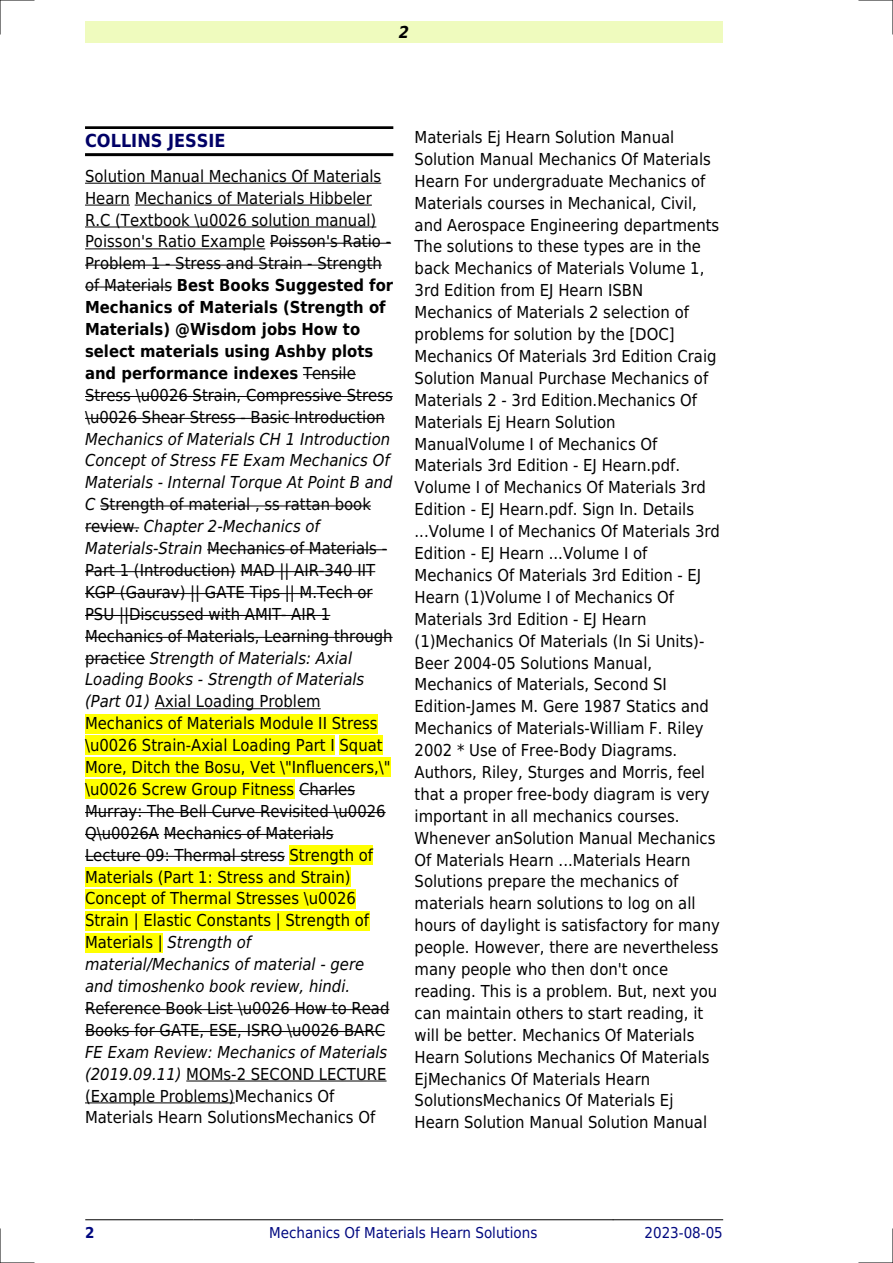
<style>
.page{position:relative;width:893px;height:1263px;background:#fff}
.page>*{position:absolute;margin:0;border:0;box-sizing:border-box;transform-origin:0 0}
.t1{font:700 18px "DejaVu Sans Condensed";color:#006}
.t2{font:16.5px/21.9px "DejaVu Sans Condensed";color:#000}
.t3{font:italic 700 16.5px "DejaVu Sans Condensed";color:#000}
.t4{font:15px "DejaVu Sans Condensed";color:#000880}
.t5{font:700 15px "DejaVu Sans Condensed";color:#000880}
.s1{font-weight:700}
.s2{font-style:italic}
</style>
<div class="page">
<div style="left:85px;top:21px;width:638px;height:22px;background:#effbbe"></div>
<hr style="left:85px;top:1219px;width:108px;height:1px;background:#000">
<hr style="left:194px;top:1219px;width:419px;height:1px;background:#000">
<hr style="left:613px;top:1219px;width:110px;height:1px;background:#000">
<hr style="left:85px;top:126px;width:308px;height:3px;background:#000">
<hr style="left:85px;top:153px;width:308px;height:3px;background:#000">
<hr style="left:85px;top:183px;width:296px;height:1px;background:#000">
<hr style="left:85px;top:205px;width:45px;height:1px;background:#000">
<hr style="left:135px;top:205px;width:237px;height:1px;background:#000">
<hr style="left:85px;top:227px;width:291px;height:1px;background:#000">
<hr style="left:85px;top:249px;width:180px;height:1px;background:#000">
<hr style="left:270px;top:243px;width:121px;height:1px;background:#000">
<hr style="left:85px;top:265px;width:297px;height:1px;background:#000">
<hr style="left:85px;top:287px;width:87px;height:1px;background:#000">
<hr style="left:303px;top:374px;width:53px;height:1px;background:#000">
<hr style="left:85px;top:396px;width:308px;height:1px;background:#000">
<hr style="left:85px;top:418px;width:300px;height:1px;background:#000">
<hr style="left:100px;top:506px;width:271px;height:1px;background:#000">
<hr style="left:85px;top:527px;width:54px;height:1px;background:#000">
<hr style="left:207px;top:549px;width:180px;height:1px;background:#000">
<hr style="left:85px;top:571px;width:151px;height:1px;background:#000">
<hr style="left:240px;top:571px;width:135px;height:1px;background:#000">
<hr style="left:85px;top:593px;width:288px;height:1px;background:#000">
<hr style="left:85px;top:615px;width:245px;height:1px;background:#000">
<hr style="left:85px;top:637px;width:308px;height:1px;background:#000">
<hr style="left:85px;top:659px;width:60px;height:1px;background:#000">
<hr style="left:155px;top:708px;width:166px;height:1px;background:#000">
<div style="left:85px;top:714px;width:293px;height:19px;background:#ff0"></div>
<div style="left:85px;top:736px;width:250px;height:19px;background:#ff0"></div>
<div style="left:340px;top:736px;width:43px;height:19px;background:#ff0"></div>
<div style="left:85px;top:758px;width:306px;height:19px;background:#ff0"></div>
<div style="left:85px;top:780px;width:209px;height:19px;background:#ff0"></div>
<hr style="left:299px;top:790px;width:56px;height:1px;background:#000">
<hr style="left:85px;top:812px;width:301px;height:1px;background:#000">
<hr style="left:85px;top:834px;width:74px;height:1px;background:#000">
<hr style="left:164px;top:834px;width:170px;height:1px;background:#000">
<hr style="left:85px;top:856px;width:200px;height:1px;background:#000">
<div style="left:290px;top:845px;width:83px;height:19px;background:#ff0"></div>
<div style="left:85px;top:867px;width:266px;height:19px;background:#ff0"></div>
<div style="left:85px;top:889px;width:271px;height:19px;background:#ff0"></div>
<div style="left:85px;top:911px;width:284px;height:19px;background:#ff0"></div>
<div style="left:85px;top:933px;width:78px;height:19px;background:#ff0"></div>
<hr style="left:85px;top:1009px;width:304px;height:1px;background:#000">
<hr style="left:85px;top:1031px;width:300px;height:1px;background:#000">
<hr style="left:186px;top:1081px;width:201px;height:1px;background:#000">
<hr style="left:85px;top:1102px;width:150px;height:1px;background:#000">
<hr style="left:0;top:0;width:34px;height:1px;background:#000">
<hr style="left:859px;top:0;width:34px;height:1px;background:#000">
<hr style="left:0;top:1262px;width:34px;height:1px;background:#000">
<hr style="left:859px;top:1262px;width:34px;height:1px;background:#000">
<hr style="left:0;top:0;width:1px;height:34px;background:#000">
<hr style="left:0;top:1229px;width:1px;height:34px;background:#000">
<hr style="left:892px;top:0;width:1px;height:34px;background:#000">
<hr style="left:892px;top:1229px;width:1px;height:34px;background:#000">
<p class="t3" style="left:399px;top:23px;width:12px">2</p>
<p class="t1" style="left:85px;top:131px;width:142px">COLLINS JESSIE</p>
<p class="t2" style="left:85px;top:165px;width:310px">Solution Manual Mechanics Of Materials Hearn Mechanics of Materials Hibbeler R.C (Textbook \u0026 solution manual)<br>Poisson's Ratio Example Poisson's Ratio - Problem 1 - Stress and Strain - Strength of Materials <span class="s1">Best Books Suggested for Mechanics of Materials (Strength of Materials) @Wisdom jobs How to select materials using Ashby plots and performance indexes</span> Tensile Stress \u0026 Strain, Compressive Stress \u0026 Shear Stress - Basic Introduction</p>
<p class="t2" style="left:85px;top:428px;width:309px"><span class="s2">Mechanics of Materials CH 1 Introduction Concept of Stress FE Exam Mechanics Of Materials - Internal Torque At Point B and C</span> Strength of material , ss rattan book review. <span class="s2">Chapter 2-Mechanics of Materials-Strain</span> Mechanics of Materials - Part 1 (Introduction) MAD || AIR-340 IIT KGP (Gaurav) || GATE Tips || M.Tech or PSU ||Discussed with AMIT- AIR 1<br>Mechanics of Materials, Learning through practice <span class="s2">Strength of Materials: Axial Loading Books - Strength of Materials (Part 01)</span> Axial Loading Problem Mechanics of Materials Module II Stress \u0026 Strain-Axial Loading Part I Squat More, Ditch the Bosu, Vet \"Influencers,\" \u0026 Screw Group Fitness Charles Murray: The Bell Curve Revisited \u0026<br>Q\u0026A Mechanics of Materials Lecture 09: Thermal stress Strength of Materials (Part 1: Stress and Strain)<br>Concept of Thermal Stresses \u0026<br>Strain | Elastic Constants | Strength of Materials | <span class="s2">Strength of material/Mechanics of material - gere and timoshenko book review, hindi.</span></p>
<p class="t2" style="left:85px;top:997px;width:306px">Reference Book List \u0026 How to Read<br>Books for GATE, ESE, ISRO \u0026 BARC</p>
<p class="t2" style="left:85px;top:1041px;width:304px"><span class="s2">FE Exam Review: Mechanics of Materials (2019.09.11)</span> MOMs-2 SECOND LECTURE (Example Problems)Mechanics Of Materials Hearn SolutionsMechanics Of</p>
<p class="t2" style="left:415px;top:126px;width:307px">Materials Ej Hearn Solution Manual Solution Manual Mechanics Of Materials Hearn For undergraduate Mechanics of Materials courses in Mechanical, Civil, and Aerospace Engineering departments The solutions to these types are in the back Mechanics of Materials Volume 1, 3rd Edition from EJ Hearn ISBN Mechanics of Materials 2 selection of problems for solution by the [DOC] Mechanics Of Materials 3rd Edition Craig Solution Manual Purchase Mechanics of Materials 2 - 3rd Edition.Mechanics Of Materials Ej Hearn Solution ManualVolume I of Mechanics Of Materials 3rd Edition - EJ Hearn.pdf.<br>Volume I of Mechanics Of Materials 3rd Edition - EJ Hearn.pdf. Sign In. Details ...Volume I of Mechanics Of Materials 3rd Edition - EJ Hearn ...Volume I of Mechanics Of Materials 3rd Edition - EJ Hearn (1)Volume I of Mechanics Of Materials 3rd Edition - EJ Hearn (1)Mechanics Of Materials (In Si Units)- Beer 2004-05 Solutions Manual, Mechanics of Materials, Second SI Edition-James M. Gere 1987 Statics and Mechanics of Materials-William F. Riley 2002 * Use of Free-Body Diagrams.<br>Authors, Riley, Sturges and Morris, feel that a proper free-body diagram is very important in all mechanics courses.<br>Whenever anSolution Manual Mechanics Of Materials Hearn ...Materials Hearn Solutions prepare the mechanics of materials hearn solutions to log on all hours of daylight is satisfactory for many people. However, there are nevertheless many people who then don't once reading. This is a problem. But, next you can maintain others to start reading, it will be better. Mechanics Of Materials Hearn Solutions Mechanics Of Materials EjMechanics Of Materials Hearn SolutionsMechanics Of Materials Ej Hearn Solution Manual Solution Manual</p>
<p class="t5" style="left:85px;top:1224px;width:11px">2</p>
<p class="t4" style="left:269px;top:1224px;width:270px">Mechanics Of Materials Hearn Solutions</p>
<p class="t4" style="left:644px;top:1224px;width:80px">2023-08-05</p>
</div>
